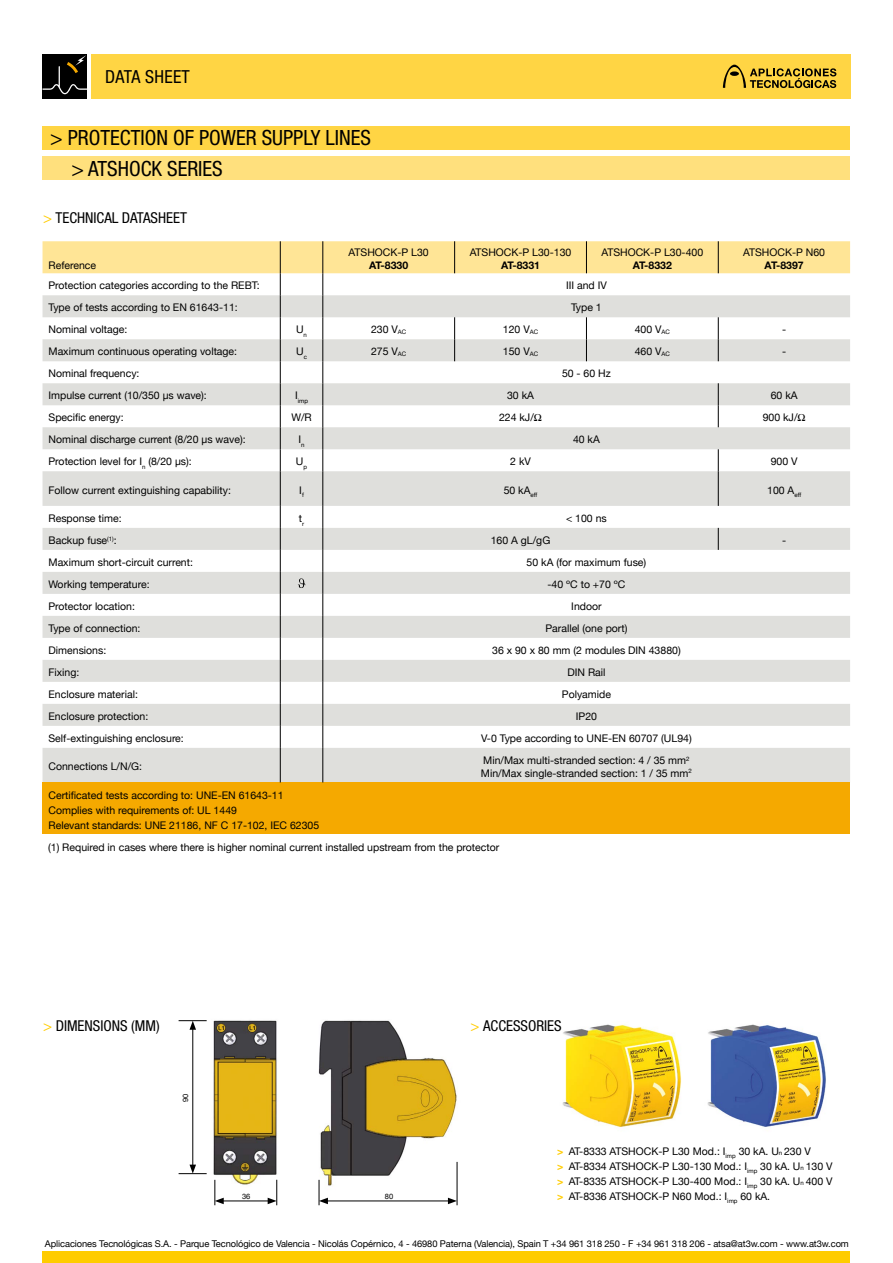
<style>
.page{position:relative;width:893px;height:1263px;background:#fff}
.page>*{position:absolute;margin:0;border:0;box-sizing:border-box;transform-origin:0 0}
.t1{font:condensed 21px "Helvetica Neue LT Std";color:#000}
.t2{font:condensed 18px "Helvetica Neue LT Std";letter-spacing:.015em;color:#000}
.t3{font:condensed 15px "Helvetica Neue LT Std";color:#000}
.t4{font:10.5px/15px "Helvetica Neue";color:#000}
.t5{font:700 10.5px "Helvetica Neue LT Std";color:#000}
.t6{font:700 10.5px/15px "Helvetica Neue LT Std";color:#fc0;text-align:justify}
.t7{font:9.3px "Helvetica Neue";letter-spacing:-.01em;color:#000}
.t8{font:7.5px "Helvetica Neue";color:#000}
.t9{font:6.15px "Helvetica Neue";color:#000}
.s1{color:#fc0}
.s2{font-size:6.15px}
</style>
<div class="page">
<div style="left:43px;top:1251px;width:807px;height:12px;background:#fc0"></div>
<div style="left:43px;top:54px;width:44px;height:45px;background:#000"></div>
<svg style="left:43px;top:55px;width:44px;height:39px"></svg>
<div style="left:91px;top:54px;width:759px;height:45px;background:#ffd544"></div>
<svg style="left:723px;top:65px;width:113px;height:23px"></svg>
<img style="left:213px;top:1020px;width:65px;height:167px">
<img style="left:318px;top:1020px;width:140px;height:186px">
<svg style="left:43px;top:471px;width:807px;height:311px;fill:#dfdfdc"></svg>
<div style="left:43px;top:782px;width:807px;height:51px;background:#f5a900"></div>
<svg style="left:43px;top:241px;width:807px;height:230px"></svg>
<hr style="left:280px;top:471px;width:1px;height:35px;background:#000">
<hr style="left:323px;top:471px;width:1px;height:35px;background:#000">
<hr style="left:718px;top:471px;width:1px;height:35px;background:#000">
<svg style="left:718px;top:528px;width:1px;height:22px"></svg>
<svg style="left:280px;top:506px;width:1px;height:242px"></svg>
<svg style="left:323px;top:506px;width:1px;height:242px"></svg>
<hr style="left:280px;top:748px;width:1px;height:34px;background:#000">
<hr style="left:323px;top:748px;width:1px;height:34px;background:#000">
<hr style="left:457px;top:1162px;width:1px;height:43px;background:#000">
<hr style="left:221px;top:1201px;width:49px;height:1px;background:#000">
<svg style="left:215px;top:1180px;width:9px;height:25px"></svg>
<svg style="left:268px;top:1180px;width:9px;height:25px"></svg>
<hr style="left:325px;top:1201px;width:125px;height:1px;background:#000">
<svg style="left:319px;top:1180px;width:9px;height:25px"></svg>
<svg style="left:448px;top:1198px;width:9px;height:6px"></svg>
<hr style="left:193px;top:1027px;width:1px;height:140px;background:#000">
<svg style="left:179px;top:1020px;width:28px;height:10px"></svg>
<svg style="left:179px;top:1164px;width:28px;height:10px"></svg>
<div style="left:43px;top:157px;width:807px;height:23px;background:#ffe07d"></div>
<div style="left:43px;top:126px;width:807px;height:23px;background:#ffd544"></div>
<img style="left:562px;top:1024px;width:120px;height:104px">
<img style="left:707px;top:1024px;width:119px;height:103px">
<svg style="left:298px;top:578px;width:7px;height:10px"></svg>
<h2 class="t2" style="left:105px;top:66px;width:86px">DATA SHEET</h2>
<h1 class="t1" style="left:50px;top:126px;width:322px">&gt; PROTECTION OF POWER SUPPLY LINES</h1>
<h1 class="t1" style="left:71px;top:156px;width:153px">&gt; ATSHOCK SERIES</h1>
<h3 class="t3" style="left:43px;top:209px;width:145px"><span class="s1">&gt;</span> TECHNICAL DATASHEET</h3>
<p class="t4" style="left:49px;top:258px;width:49px">Reference</p>
<p class="t4" style="left:349px;top:244px;width:82px">ATSHOCK-P L30</p>
<p class="t5" style="left:369px;top:259px;width:41px">AT-8330</p>
<p class="t4" style="left:470px;top:244px;width:103px">ATSHOCK-P L30-130</p>
<p class="t5" style="left:501px;top:259px;width:41px">AT-8331</p>
<p class="t4" style="left:601px;top:244px;width:103px">ATSHOCK-P L30-400</p>
<p class="t5" style="left:633px;top:259px;width:41px">AT-8332</p>
<p class="t4" style="left:743px;top:244px;width:83px">ATSHOCK-P N60</p>
<p class="t5" style="left:765px;top:259px;width:41px">AT-8397</p>
<p class="t4" style="left:49px;top:278px;width:213px">Protection categories according to the REBT:</p>
<p class="t4" style="left:566px;top:278px;width:42px">III and IV</p>
<p class="t4" style="left:49px;top:300px;width:191px">Type of tests according to EN 61643-11:</p>
<p class="t4" style="left:571px;top:300px;width:32px">Type 1</p>
<p class="t4" style="left:49px;top:322px;width:80px">Nominal voltage:</p>
<p class="t4" style="left:296px;top:322px;width:12px">U<sub>n</sub></p>
<p class="t4" style="left:371px;top:322px;width:37px">230 V<span class="s2">AC</span></p>
<p class="t4" style="left:503px;top:322px;width:37px">120 V<span class="s2">AC</span></p>
<p class="t4" style="left:635px;top:322px;width:37px">400 V<span class="s2">AC</span></p>
<p class="t4" style="left:782px;top:322px;width:6px">-</p>
<p class="t4" style="left:49px;top:344px;width:190px">Maximum continuous operating voltage:</p>
<p class="t4" style="left:296px;top:344px;width:12px">U<sub>c</sub></p>
<p class="t4" style="left:371px;top:344px;width:37px">275 V<span class="s2">AC</span></p>
<p class="t4" style="left:503px;top:344px;width:37px">150 V<span class="s2">AC</span></p>
<p class="t4" style="left:635px;top:344px;width:37px">460 V<span class="s2">AC</span></p>
<p class="t4" style="left:782px;top:344px;width:6px">-</p>
<p class="t4" style="left:49px;top:366px;width:93px">Nominal frequency:</p>
<p class="t4" style="left:562px;top:366px;width:50px">50 - 60 Hz</p>
<p class="t4" style="left:49px;top:388px;width:160px">Impulse current (10/350 µs wave):</p>
<p class="t9" style="left:295px;top:397px;width:14px"><sup>I</sup>imp</p>
<p class="t4" style="left:507px;top:388px;width:28px">30 kA</p>
<p class="t4" style="left:771px;top:388px;width:28px">60 kA</p>
<p class="t4" style="left:49px;top:410px;width:77px">Specific energy:</p>
<p class="t4" style="left:291px;top:410px;width:22px">W/R</p>
<p class="t4" style="left:499px;top:410px;width:44px">224 kJ/Ω</p>
<p class="t4" style="left:763px;top:410px;width:44px">900 kJ/Ω</p>
<p class="t4" style="left:49px;top:432px;width:199px">Nominal discharge current (8/20 µs wave):</p>
<p class="t4" style="left:298px;top:432px;width:8px">I<sub>n</sub></p>
<p class="t4" style="left:573px;top:432px;width:28px">40 kA</p>
<p class="t4" style="left:49px;top:454px;width:145px">Protection level for I<sub>n</sub> (8/20 µs):</p>
<p class="t4" style="left:296px;top:454px;width:13px">U<sub>p</sub></p>
<p class="t4" style="left:510px;top:454px;width:22px">2 kV</p>
<p class="t4" style="left:771px;top:454px;width:28px">900 V</p>
<p class="t4" style="left:49px;top:482px;width:184px">Follow current extinguishing capability:</p>
<p class="t4" style="left:299px;top:482px;width:6px">I<sub>f</sub></p>
<p class="t4" style="left:504px;top:482px;width:35px">50 kA<sub>eff</sub></p>
<p class="t4" style="left:767px;top:482px;width:36px">100 A<sub>eff</sub></p>
<p class="t4" style="left:49px;top:511px;width:75px">Response time:</p>
<p class="t4" style="left:299px;top:511px;width:7px">t<sub>r</sub></p>
<p class="t4" style="left:566px;top:511px;width:42px">&lt; 100 ns</p>
<p class="t4" style="left:49px;top:533px;width:70px">Backup fuse<sup>(1)</sup>:</p>
<p class="t4" style="left:491px;top:533px;width:61px">160 A gL/gG</p>
<p class="t4" style="left:782px;top:533px;width:6px">-</p>
<p class="t4" style="left:49px;top:555px;width:146px">Maximum short-circuit current:</p>
<p class="t4" style="left:527px;top:555px;width:121px">50 kA (for maximum fuse)</p>
<p class="t4" style="left:49px;top:577px;width:103px">Working temperature:</p>
<p class="t4" style="left:547px;top:577px;width:79px">-40 ºC to +70 ºC</p>
<p class="t4" style="left:49px;top:599px;width:88px">Protector location:</p>
<p class="t4" style="left:571px;top:599px;width:32px">Indoor</p>
<p class="t4" style="left:49px;top:621px;width:93px">Type of connection:</p>
<p class="t4" style="left:545px;top:621px;width:84px">Parallel (one port)</p>
<p class="t4" style="left:49px;top:643px;width:59px">Dimensions:</p>
<p class="t4" style="left:492px;top:643px;width:190px">36 x 90 x 80 mm (2 modules DIN 43880)</p>
<p class="t4" style="left:49px;top:665px;width:32px">Fixing:</p>
<p class="t4" style="left:567px;top:665px;width:40px">DIN Rail</p>
<p class="t4" style="left:49px;top:687px;width:91px">Enclosure material:</p>
<p class="t4" style="left:562px;top:687px;width:51px">Polyamide</p>
<p class="t4" style="left:49px;top:709px;width:101px">Enclosure protection:</p>
<p class="t4" style="left:576px;top:709px;width:23px">IP20</p>
<p class="t4" style="left:49px;top:731px;width:137px">Self-extinguishing enclosure:</p>
<p class="t4" style="left:481px;top:731px;width:212px">V-0 Type according to UNE-EN 60707 (UL94)</p>
<p class="t4" style="left:49px;top:759px;width:95px">Connections L/N/G:</p>
<p class="t4" style="left:481px;top:754px;width:212px;line-height:12.6px">Min/Max multi-stranded section: 4 / 35 mm<sup>2<br></sup>Min/Max single-stranded section: 1 / 35 mm<sup>2</sup></p>
<p class="t4" style="left:49px;top:787px;width:272px">Certificated tests according to: UNE-EN 61643-11<br>Complies with requirements of: UL 1449<br>Relevant standards: UNE 21186, NF C 17-102, IEC 62305</p>
<p class="t4" style="left:48px;top:839px;width:453px">(1) Required in cases where there is higher nominal current installed upstream from the protector</p>
<h3 class="t3" style="left:43px;top:1017px;width:118px"><span class="s1">&gt;</span> DIMENSIONS (MM)</h3>
<h3 class="t3" style="left:471px;top:1017px;width:93px"><span class="s1">&gt;</span> ACCESSORIES</h3>
<p class="t8" style="left:181px;top:1102px;width:10px;rotate:-90deg">90</p>
<p class="t8" style="left:242px;top:1192px;width:10px">36</p>
<p class="t8" style="left:385px;top:1192px;width:10px">80</p>
<p class="t4" style="left:569px;top:1143px;width:265px">AT-8333 ATSHOCK-P L30 Mod.: I<sub>imp</sub> 30 kA. U<span class="s2">n</span> 230 V AT-8334 ATSHOCK-P L30-130 Mod.: I<sub>imp</sub> 30 kA. U<span class="s2">n</span> 130 V AT-8335 ATSHOCK-P L30-400 Mod.: I<sub>imp</sub> 30 kA. U<span class="s2">n</span> 400 V AT-8336 ATSHOCK-P N60 Mod.: I<sub>imp</sub> 60 kA.</p>
<p class="t6" style="left:557px;top:1143px;width:8px">&gt; &gt; &gt; &gt;</p>
<p class="t7" style="left:45px;top:1238px;width:805px">Aplicaciones Tecnológicas S.A. - Parque Tecnológico de Valencia - Nicolás Copérnico, 4 - 46980 Paterna (Valencia), Spain T +34 961 318 250 - F +34 961 318 206 - atsa@at3w.com - www.at3w.com</p>
</div>
